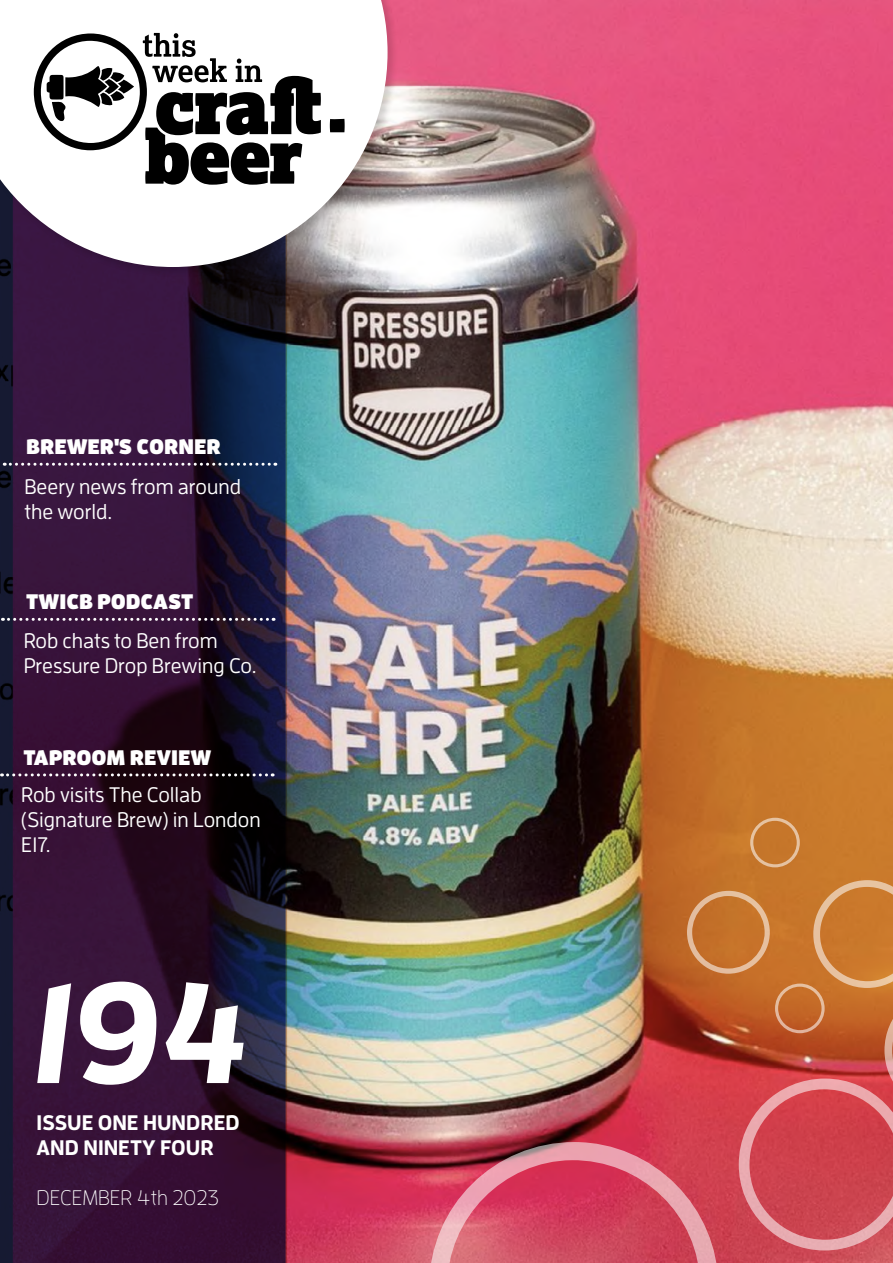
<style>
.page{position:relative;width:893px;height:1263px;background:#fff}
.page>*{position:absolute;margin:0;border:0;box-sizing:border-box;transform-origin:0 0}
.t1{font:italic 700 142.5px "Enzo OT";color:#fff}
.t2{font:500 21px/25.2px "Enzo OT";color:#fff}
.t3{font:900 21px "Enzo OT";color:#fff}
.t4{font:700 21px/25.2px "Enzo OT";color:#fff}
.t5{font:300 21px "Enzo OT";color:#fff}
</style>
<div class="page">
<img style="left:287px;top:0;width:606px;height:1263px">
<svg style="left:0;top:278px;width:287px;height:985px;background:#2a1232"></svg>
<svg style="left:4px;top:463px;width:272px;height:3px"></svg>
<div style="left:0;top:0;width:398px;height:278px;background:#000;opacity:.14"></div>
<svg style="left:0;top:0;width:388px;height:267px"></svg>
<svg style="left:330px;top:119px;width:15px;height:13px"></svg>
<svg style="left:34px;top:33px;width:287px;height:152px"></svg>
<img style="left:429px;top:880px;width:464px;height:383px">
<svg style="left:750px;top:818px;width:50px;height:49px;background:#cb833f"></svg>
<svg style="left:2px;top:773px;width:271px;height:3px"></svg>
<svg style="left:2px;top:618px;width:272px;height:3px"></svg>
<p class="t3" style="left:26px;top:433px;width:196px">BREWER'S CORNER</p>
<p class="t2" style="left:25px;top:474px;width:218px">Beery news from around the world.</p>
<p class="t3" style="left:26px;top:588px;width:169px">TWICB PODCAST</p>
<p class="t2" style="left:24px;top:627px;width:235px">Rob chats to Ben from<br>Pressure Drop Brewing Co.</p>
<p class="t3" style="left:23px;top:744px;width:190px">TAPROOM REVIEW</p>
<p class="t2" style="left:21px;top:781px;width:241px">Rob visits The Collab (Signature Brew) in London<br>E17.</p>
<h1 class="t1" style="left:34px;top:949px;width:218px">194</h1>
<p class="t4" style="left:37px;top:1109px;width:205px">ISSUE ONE HUNDRED<br>AND NINETY FOUR</p>
<p class="t5" style="left:37px;top:1185px;width:184px">DECEMBER 4th 2023</p>
</div>
